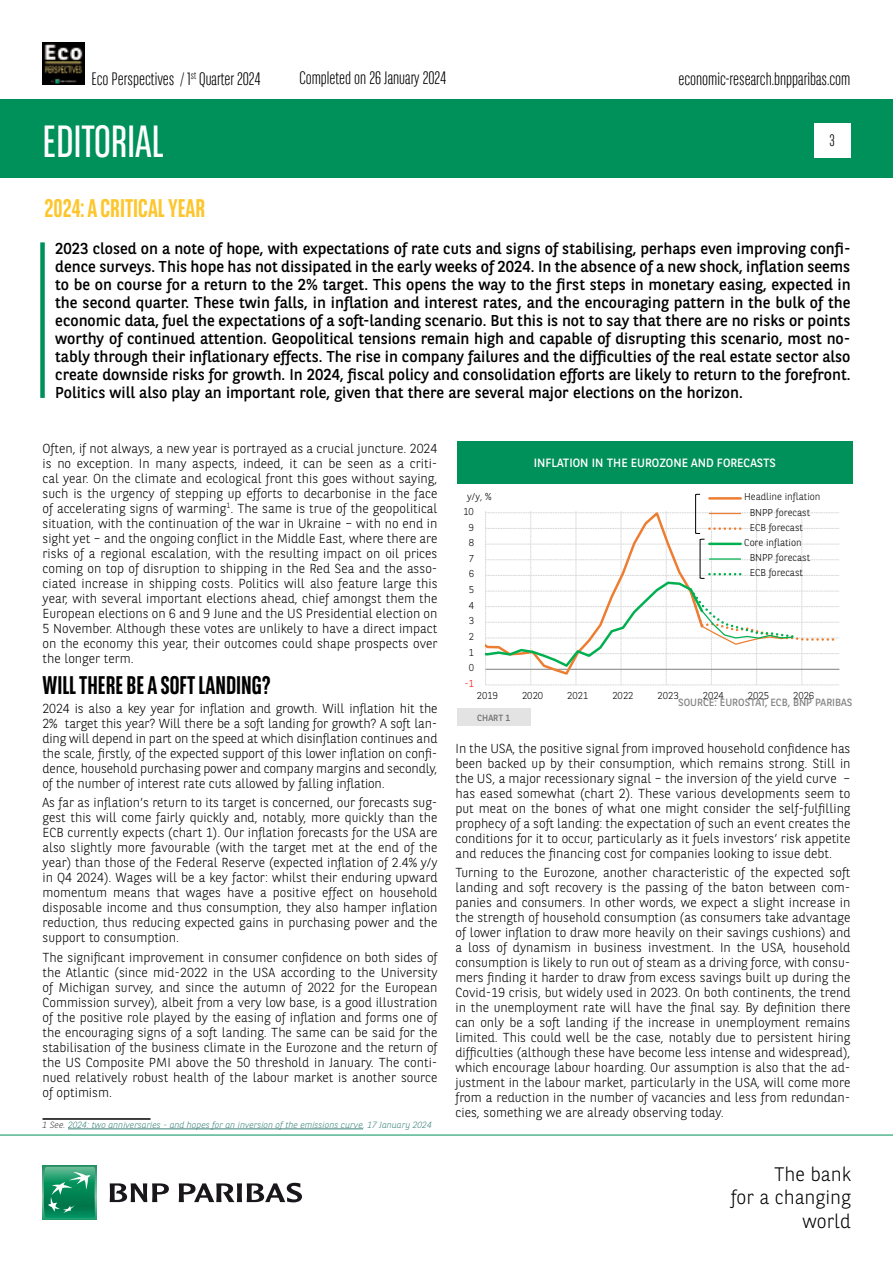
<style>
.page{position:relative;width:893px;height:1263px;background:#fff}
.page>*{position:absolute;margin:0;border:0;box-sizing:border-box;transform-origin:0 0}
.t1{font:45px "BNPP Sans Condensed";color:#fff}
.t2{font:700 25.5px "BNPP Sans Condensed";color:#000}
.t3{font:700 25.5px "BNPP Sans Condensed";color:#fdc62e}
.t4{font:300 19.5px/23.4px "BNPP Sans";color:#000;text-align:right}
.t5{font:300 18px "BNPP Sans Condensed";color:#000}
.t6{font:300 16.5px "BNPP Sans Condensed";color:#000}
.t7{font:15.75px/18px "BNPP Sans";color:#000;text-align:justify}
.t8{font:300 13.05px/15px "BNPP Sans";color:#000;text-align:justify}
.t9{font:12px "BNPP Sans";color:#fff}
.t10{font:10.5px "BNPP Sans";color:#878787}
.t11{font:300 10.05px "BNPP Sans";color:#000}
.t12{font:300 10.05px "BNPP Sans";color:#f00}
.t13{font:italic 300 9px "BNPP Sans";color:#3c837b}
.t14{font:9px "BNPP Sans";color:#706f6f}
.s1{color:#3c3c3b}
</style>
<div class="page">
<img style="left:43px;top:43px;width:42px;height:42px">
<div style="left:1px;top:99px;width:892px;height:78px;background:#00915b"></div>
<svg style="left:43px;top:1166px;width:53px;height:53px"></svg>
<svg style="left:44px;top:1167px;width:51px;height:51px;background:#26996e"></svg>
<svg style="left:110px;top:1183px;width:59px;height:19px"></svg>
<svg style="left:179px;top:1183px;width:123px;height:19px"></svg>
<hr style="left:0;top:1135px;width:893px;height:1px;background:#00915b">
<div style="left:814px;top:123px;width:36px;height:34px;background:#fff"></div>
<div style="left:40px;top:242px;width:5px;height:156px;background:#00915b"></div>
<hr style="left:43px;top:1118px;width:108px;height:2px;background:#000">
<hr style="left:68px;top:1128px;width:295px;height:1px;background:#3c837b">
<svg style="left:485px;top:494px;width:355px;height:192px"></svg>
<div style="left:457px;top:441px;width:396px;height:42px;background:#00915b"></div>
<div style="left:457px;top:708px;width:74px;height:18px;background:#e3e3e3"></div>
<h3 class="t5" style="left:91px;top:67px;width:171px">Eco Perspectives / 1<sup>st</sup> Quarter 2024</h3>
<h1 class="t1" style="left:43px;top:113px;width:123px">EDITORIAL</h1>
<h2 class="t3" style="left:45px;top:193px;width:162px">2024: A CRITICAL YEAR</h2>
<h3 class="t5" style="left:299px;top:66px;width:148px">Completed on 26 January 2024</h3>
<h3 class="t5" style="left:678px;top:67px;width:174px">economic-research.bnpparibas.com</h3>
<p class="t6" style="left:829px;top:130px;width:7px">3</p>
<p class="t7" style="left:55px;top:239px;width:797px">2023 closed on a note of hope, with expectations of rate cuts and signs of stabilising, perhaps even improving confi&shy;dence surveys. This hope has not dissipated in the early weeks of 2024. In the absence of a new shock, inflation seems to be on course for a return to the 2% target. This opens the way to the first steps in monetary easing, expected in the second quarter. These twin falls, in inflation and interest rates, and the encouraging pattern in the bulk of the economic data, fuel the expectations of a soft-landing scenario. But this is not to say that there are no risks or points worthy of continued attention. Geopolitical tensions remain high and capable of disrupting this scenario, most no&shy;tably through their inflationary effects. The rise in company failures and the difficulties of the real estate sector also create downside risks for growth. In 2024, fiscal policy and consolidation efforts are likely to return to the forefront.<br>Politics will also play an important role, given that there are several major elections on the horizon.</p>
<p class="t8" style="left:43px;top:440px;width:396px">Often, if not always, a new year is portrayed as a crucial juncture. 2024 is no exception. In many aspects, indeed, it can be seen as a criti&shy;cal year. On the climate and ecological front this goes without saying, such is the urgency of stepping up efforts to decarbonise in the face of accelerating signs of warming<sup>1</sup>. The same is true of the geopolitical situation, with the continuation of the war in Ukraine – with no end in sight yet – and the ongoing conflict in the Middle East, where there are risks of a regional escalation, with the resulting impact on oil prices coming on top of disruption to shipping in the Red Sea and the asso&shy;ciated increase in shipping costs. Politics will also feature large this year, with several important elections ahead, chief amongst them the European elections on 6 and 9 June and the US Presidential election on 5 November. Although these votes are unlikely to have a direct impact on the economy this year, their outcomes could shape prospects over the longer term.</p>
<h2 class="t2" style="left:43px;top:670px;width:229px">WILL THERE BE A SOFT LANDING?</h2>
<p class="t8" style="left:43px;top:700px;width:397px">2024 is also a key year for inflation and growth. Will inflation hit the 2% target this year? Will there be a soft landing for growth? A soft lan&shy;ding will depend in part on the speed at which disinflation continues and the scale, firstly, of the expected support of this lower inflation on confi&shy;dence, household purchasing power and company margins and secondly, of the number of interest rate cuts allowed by falling inflation.</p>
<p class="t8" style="left:43px;top:795px;width:396px">As far as inflation’s return to its target is concerned, our forecasts sug&shy;gest this will come fairly quickly and, notably, more quickly than the ECB currently expects (chart 1). Our inflation forecasts for the USA are also slightly more favourable (with the target met at the end of the year) than those of the Federal Reserve (expected inflation of 2.4% y/y in Q4 2024). Wages will be a key factor: whilst their enduring upward momentum means that wages have a positive effect on household disposable income and thus consumption, they also hamper inflation reduction, thus reducing expected gains in purchasing power and the support to consumption.</p>
<p class="t8" style="left:43px;top:949px;width:396px">The significant improvement in consumer confidence on both sides of the Atlantic (since mid-2022 in the USA according to the University of Michigan survey, and since the autumn of 2022 for the European Commission survey), albeit from a very low base, is a good illustration of the positive role played by the easing of inflation and forms one of the encouraging signs of a soft landing. The same can be said for the stabilisation of the business climate in the Eurozone and the return of the US Composite PMI above the 50 threshold in January. The conti&shy;nued relatively robust health of the labour market is another source of optimism.</p>
<p class="t13" style="left:43px;top:1119px;width:391px"><span class="s1">1 See.</span> 2024: two anniversaries - and hopes for an inversion of the emissions curve, 17 January 2024</p>
<p class="t11" style="left:467px;top:489px;width:26px">y/y, %</p>
<p class="t11" style="left:463px;top:504px;width:12px">10</p>
<p class="t11" style="left:469px;top:520px;width:7px">9</p>
<p class="t11" style="left:469px;top:536px;width:7px">8</p>
<p class="t11" style="left:469px;top:551px;width:7px">7</p>
<p class="t11" style="left:469px;top:567px;width:7px">6</p>
<p class="t11" style="left:469px;top:583px;width:7px">5</p>
<p class="t11" style="left:469px;top:598px;width:7px">4</p>
<p class="t11" style="left:469px;top:614px;width:7px">3</p>
<p class="t11" style="left:469px;top:630px;width:7px">2</p>
<p class="t11" style="left:469px;top:645px;width:7px">1</p>
<p class="t11" style="left:469px;top:661px;width:7px">0</p>
<p class="t12" style="left:464px;top:676px;width:11px">-1</p>
<p class="t9" style="left:534px;top:455px;width:244px">INFLATION IN THE EUROZONE AND FORECASTS</p>
<p class="t11" style="left:744px;top:490px;width:78px">Headline inflation</p>
<p class="t11" style="left:750px;top:505px;width:62px">BNPP forecast</p>
<p class="t11" style="left:750px;top:520px;width:55px">ECB forecast</p>
<p class="t11" style="left:744px;top:535px;width:59px">Core inflation</p>
<p class="t11" style="left:750px;top:551px;width:62px">BNPP forecast</p>
<p class="t11" style="left:750px;top:566px;width:55px">ECB forecast</p>
<p class="t11" style="left:477px;top:689px;width:23px">2019</p>
<p class="t11" style="left:522px;top:689px;width:23px">2020</p>
<p class="t11" style="left:567px;top:689px;width:23px">2021</p>
<p class="t11" style="left:612px;top:689px;width:23px">2022</p>
<p class="t11" style="left:658px;top:689px;width:23px">2023</p>
<p class="t11" style="left:703px;top:689px;width:23px">2024</p>
<p class="t11" style="left:748px;top:689px;width:23px">2025</p>
<p class="t11" style="left:793px;top:689px;width:23px">2026</p>
<p class="t10" style="left:678px;top:695px;width:176px">SOURCE: EUROSTAT, ECB, BNP PARIBAS</p>
<p class="t14" style="left:477px;top:711px;width:35px">CHART 1</p>
<p class="t8" style="left:455px;top:740px;width:397px">In the USA, the positive signal from improved household confidence has been backed up by their consumption, which remains strong. Still in the US, a major recessionary signal – the inversion of the yield curve – has eased somewhat (chart 2). These various developments seem to put meat on the bones of what one might consider the self-fulfilling prophecy of a soft landing: the expectation of such an event creates the conditions for it to occur, particularly as it fuels investors’ risk appetite and reduces the financing cost for companies looking to issue debt.</p>
<p class="t8" style="left:455px;top:864px;width:396px">Turning to the Eurozone, another characteristic of the expected soft landing and soft recovery is the passing of the baton between com&shy;panies and consumers. In other words, we expect a slight increase in the strength of household consumption (as consumers take advantage of lower inflation to draw more heavily on their savings cushions) and a loss of dynamism in business investment. In the USA, household consumption is likely to run out of steam as a driving force, with consu&shy;mers finding it harder to draw from excess savings built up during the Covid-19 crisis, but widely used in 2023. On both continents, the trend in the unemployment rate will have the final say. By definition there can only be a soft landing if the increase in unemployment remains limited. This could well be the case, notably due to persistent hiring difficulties (although these have become less intense and widespread), which encourage labour hoarding. Our assumption is also that the ad&shy;justment in the labour market, particularly in the USA, will come more from a reduction in the number of vacancies and less from redundan&shy;cies, something we are already observing today.</p>
<h3 class="t4" style="left:731px;top:1161px;width:122px">The bank<br>for a changing world</h3>
</div>
